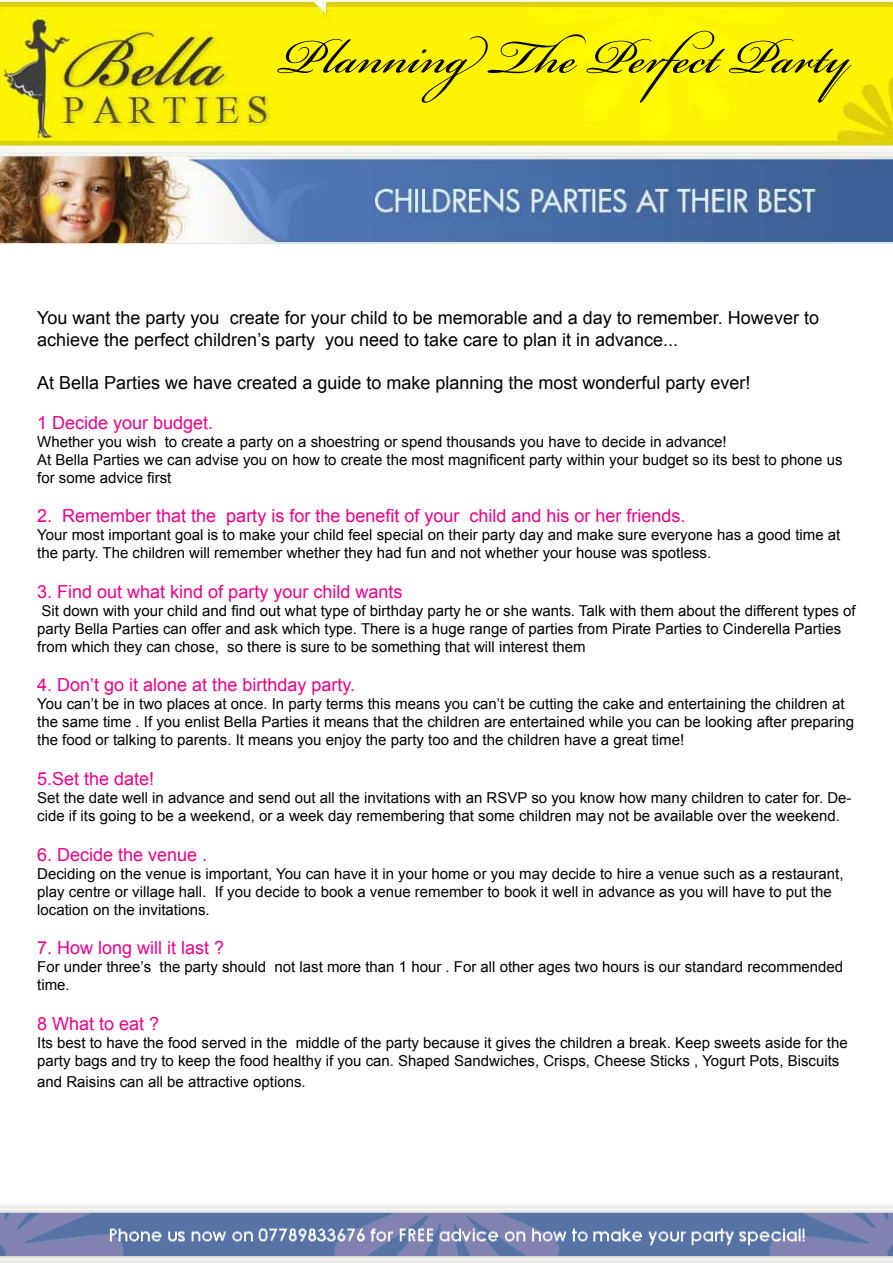
<style>
.page{position:relative;width:893px;height:1263px;background:#fff}
.page>*{position:absolute;margin:0;border:0;box-sizing:border-box;transform-origin:0 0}
.t1{font:75px "Bickham Script Pro";color:#000}
.t2{font:18px "Arial";color:#ec008c}
.t3{font:18px/21.6px "Arial";color:#000}
.t4{font:15px/18px "Arial";color:#000}
</style>
<div class="page">
<img style="left:0;top:0;width:893px;height:243px">
<img style="left:0;top:1205px;width:893px;height:58px">
<h1 class="t1" style="left:279px;top:3px;width:573px">Planning The Perfect Party</h1>
<p class="t3" style="left:37px;top:307px;width:783px">You want the party you create for your child to be memorable and a day to remember. However to achieve the perfect children’s party you need to take care to plan it in advance...</p>
<p class="t3" style="left:37px;top:372px;width:715px">At Bella Parties we have created a guide to make planning the most wonderful party ever!</p>
<p class="t2" style="left:37px;top:410px;width:178px">1 Decide your budget.</p>
<p class="t4" style="left:37px;top:432px;width:807px">Whether you wish to create a party on a shoestring or spend thousands you have to decide in advance!<br>At Bella Parties we can advise you on how to create the most magnificent party within your budget so its best to phone us for some advice first</p>
<p class="t2" style="left:37px;top:504px;width:650px">2. Remember that the party is for the benefit of your child and his or her friends.</p>
<p class="t4" style="left:37px;top:526px;width:805px">Your most important goal is to make your child feel special on their party day and make sure everyone has a good time at the party. The children will remember whether they had fun and not whether your house was spotless.</p>
<p class="t2" style="left:37px;top:580px;width:367px">3. Find out what kind of party your child wants</p>
<p class="t4" style="left:37px;top:602px;width:820px">Sit down with your child and find out what type of birthday party he or she wants. Talk with them about the different types of party Bella Parties can offer and ask which type. There is a huge range of parties from Pirate Parties to Cinderella Parties from which they can chose, so there is sure to be something that will interest them</p>
<p class="t2" style="left:37px;top:673px;width:319px">4. Don’t go it alone at the birthday party.</p>
<p class="t4" style="left:37px;top:695px;width:819px">You can’t be in two places at once. In party terms this means you can’t be cutting the cake and entertaining the children at the same time . If you enlist Bella Parties it means that the children are entertained while you can be looking after preparing the food or talking to parents. It means you enjoy the party too and the children have a great time!</p>
<p class="t2" style="left:37px;top:767px;width:119px">5.Set the date!</p>
<p class="t4" style="left:37px;top:789px;width:816px">Set the date well in advance and send out all the invitations with an RSVP so you know how many children to cater for. De&shy;cide if its going to be a weekend, or a week day remembering that some children may not be available over the weekend.</p>
<p class="t2" style="left:37px;top:842px;width:172px">6. Decide the venue .</p>
<p class="t4" style="left:37px;top:864px;width:808px">Deciding on the venue is important, You can have it in your home or you may decide to hire a venue such as a restaurant, play centre or village hall. If you decide to book a venue remember to book it well in advance as you will have to put the location on the invitations.</p>
<p class="t2" style="left:37px;top:936px;width:189px">7. How long will it last ?</p>
<p class="t4" style="left:37px;top:958px;width:807px">For under three’s the party should not last more than 1 hour . For all other ages two hours is our standard recommended time.</p>
<p class="t2" style="left:37px;top:1012px;width:124px">8 What to eat ?</p>
<p class="t4" style="left:37px;top:1034px;width:812px">Its best to have the food served in the middle of the party because it gives the children a break. Keep sweets aside for the party bags and try to keep the food healthy if you can. Shaped Sandwiches, Crisps, Cheese Sticks , Yogurt Pots, Biscuits</p>
<p class="t4" style="left:37px;top:1073px;width:270px">and Raisins can all be attractive options.</p>
</div>
